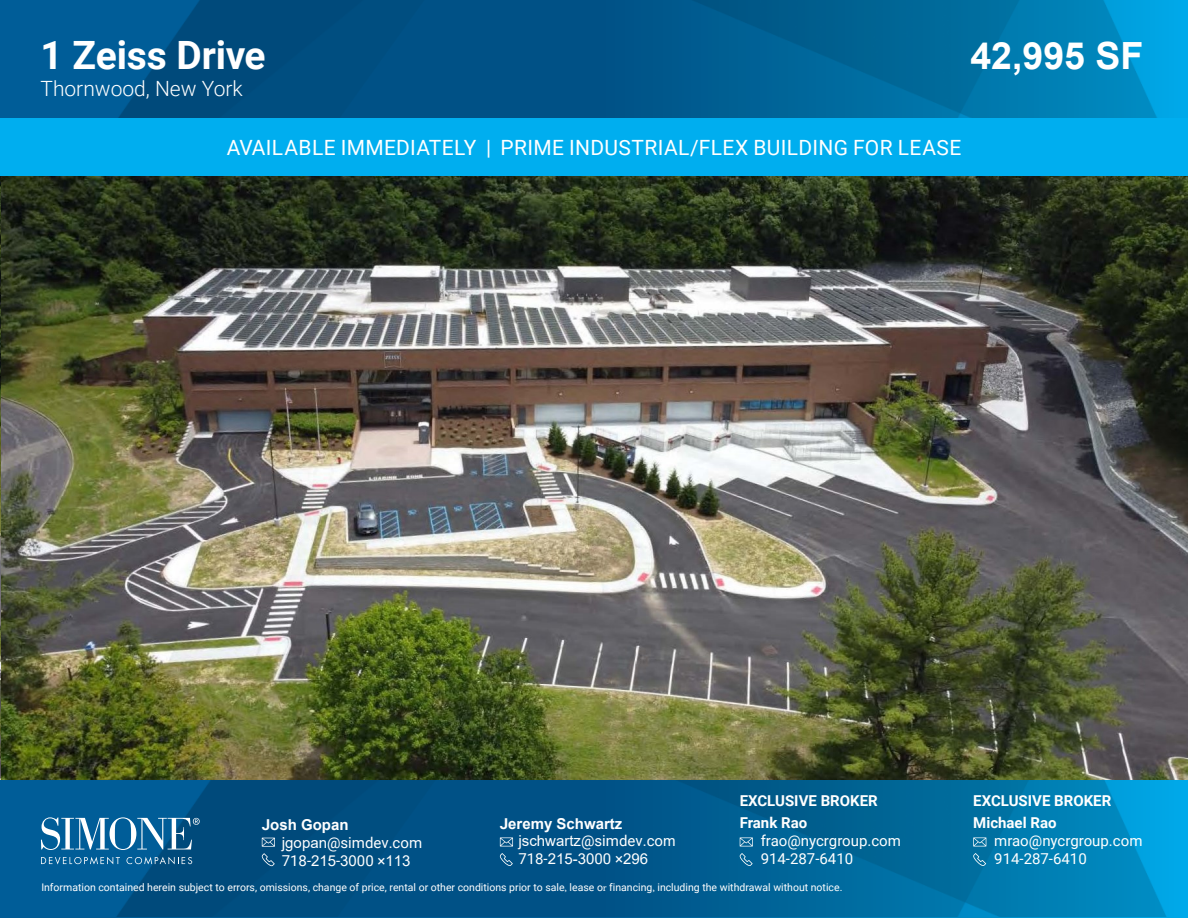
<style>
.page{position:relative;width:1188px;height:918px;background:#fff}
.page>*{position:absolute;margin:0;border:0;box-sizing:border-box;transform-origin:0 0}
.t1{font:700 39px "Roboto";letter-spacing:-.005em;color:#fff}
.t2{font:700 37.5px "Arial";color:#fff}
.t3{font:21px "Roboto";letter-spacing:.015em;color:#fff}
.t4{font:300 21px "Roboto";color:#fff}
.t5{font:15px/18px "Roboto";color:#fff}
.t6{font:700 15px "Roboto";color:#fff}
.t7{font:700 15px "Arial";color:#fff}
.t8{font:15px "Arial";color:#fff}
.t9{font:10.5px "Roboto";color:#fff}
.s1{font-family:"Roboto"}
.s2{font-family:"Arial"}
.s3{font-family:"Minion Pro"}
</style>
<div class="page">
<img style="left:0;top:0;width:1188px;height:119px">
<div style="left:0;top:119px;width:1188px;height:57px;background:#00aeef"></div>
<img style="left:1px;top:779px;width:1187px;height:138px">
<svg style="left:41px;top:857px;width:79px;height:7px"></svg>
<svg style="left:126px;top:857px;width:66px;height:7px"></svg>
<svg style="left:41px;top:817px;width:159px;height:33px"></svg>
<svg style="left:262px;top:838px;width:13px;height:9px"></svg>
<svg style="left:261px;top:853px;width:14px;height:13px"></svg>
<svg style="left:500px;top:837px;width:13px;height:9px"></svg>
<svg style="left:499px;top:853px;width:14px;height:13px"></svg>
<svg style="left:740px;top:837px;width:13px;height:9px"></svg>
<svg style="left:739px;top:853px;width:14px;height:13px"></svg>
<svg style="left:973px;top:837px;width:13px;height:9px"></svg>
<svg style="left:973px;top:853px;width:13px;height:13px"></svg>
<img style="left:0;top:176px;width:1188px;height:603px">
<h1 class="t1" style="left:40px;top:28px;width:227px">1 Zeiss Drive</h1>
<h3 class="t4" style="left:40px;top:74px;width:204px">Thornwood, New York</h3>
<h2 class="t2" style="left:970px;top:30px;width:175px">42,995 SF</h2>
<h3 class="t3" style="left:227px;top:133px;width:736px">AVAILABLE IMMEDIATELY | PRIME INDUSTRIAL/FLEX BUILDING FOR LEASE</h3>
<h3 class="t7" style="left:262px;top:814px;width:88px"><span class="s1">J</span>osh Gopan</h3>
<h3 class="t5" style="left:282px;top:833px;width:142px">j<span class="s2">gopan</span>@simdev.com<br>718-<span class="s2">215</span>-<span class="s2">30</span>00 ×<span class="s2">113</span></h3>
<h3 class="t7" style="left:500px;top:813px;width:124px"><span class="s1">J</span>eremy Schwartz</h3>
<h3 class="t5" style="left:518px;top:831px;width:159px">j<span class="s2">schwartz</span>@simdev.co<span class="s2">m</span></h3>
<h3 class="t8" style="left:518px;top:849px;width:131px"><span class="s1">718-</span>215-30<span class="s1">00 ×</span>296</h3>
<h3 class="t6" style="left:740px;top:790px;width:140px">EXCLUSIVE BROKER</h3>
<h3 class="t6" style="left:973px;top:790px;width:140px">EXCLUSIVE BROKER</h3>
<h3 class="t6" style="left:740px;top:813px;width:69px">Frank Rao</h3>
<h3 class="t5" style="left:761px;top:832px;width:142px">frao@nycrgroup.com<br>914-287-6410</h3>
<h3 class="t6" style="left:973px;top:813px;width:85px">Michael Rao</h3>
<h3 class="t5" style="left:994px;top:832px;width:150px">mrao@nycrgroup.com<br>914-287-6410</h3>
<p class="t9" style="left:41px;top:880px;width:803px">Information contained herein subject to errors, omissions, change of price, rental or other conditions prior to sale<span class="s3">,</span> lease o<span class="s3">r</span> financing<span class="s3">,</span> including the withdrawal without notice.</p>
</div>
